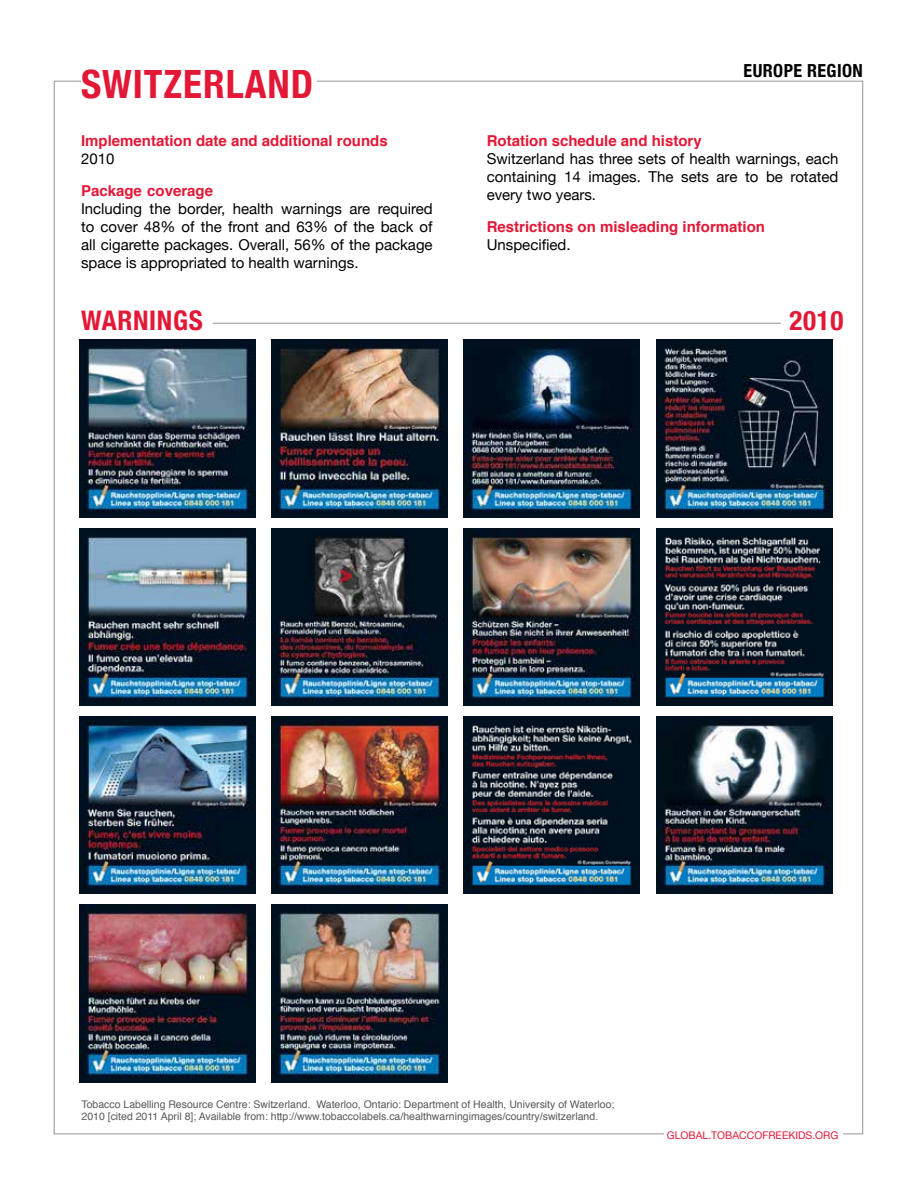
<style>
.page{position:relative;width:918px;height:1188px;background:#fff}
.page>*{position:absolute;margin:0;border:0;box-sizing:border-box;transform-origin:0 0}
.t1{font:700 condensed 39px "Helvetica Neue";letter-spacing:.025em;color:#e31837}
.t2{font:700 condensed 27px "Helvetica Neue";letter-spacing:.025em;color:#e31837}
.t3{font:700 condensed 18px "Helvetica Neue";letter-spacing:.025em;color:#000}
.t4{font:15px/18px "Helvetica Neue";color:#000;text-align:justify}
.t5{font:700 15px "Helvetica";color:#e31837}
.t6{font:10.5px/12px "Helvetica";color:#58595b}
.t7{font:10.5px "Helvetica Neue";color:#e31837}
</style>
<div class="page">
<hr style="left:213px;top:323px;width:568px;height:1px;background:#939598">
<img style="left:79px;top:528px;width:177px;height:178px">
<img style="left:271px;top:528px;width:177px;height:178px">
<img style="left:657px;top:716px;width:176px;height:178px">
<img style="left:463px;top:528px;width:176px;height:178px">
<img style="left:79px;top:716px;width:177px;height:178px">
<img style="left:271px;top:716px;width:177px;height:178px">
<img style="left:79px;top:905px;width:177px;height:177px">
<img style="left:271px;top:905px;width:177px;height:177px">
<img style="left:79px;top:340px;width:177px;height:177px">
<img style="left:271px;top:340px;width:177px;height:177px">
<img style="left:463px;top:716px;width:176px;height:178px">
<img style="left:463px;top:340px;width:176px;height:177px">
<img style="left:657px;top:528px;width:176px;height:178px">
<img style="left:657px;top:340px;width:176px;height:177px">
<h1 class="t1" style="left:81px;top:52px;width:234px">SWITZERLAND</h1>
<p class="t3" style="left:744px;top:56px;width:73px">EUROPE REGI</p>
<p class="t3" style="left:842px;top:56px;width:20px">ON</p>
<p class="t5" style="left:81px;top:129px;width:308px">Implementation date and additional rounds</p>
<p class="t4" style="left:81px;top:149px;width:35px">2010</p>
<p class="t5" style="left:81px;top:178px;width:134px">Package coverage</p>
<p class="t4" style="left:81px;top:198px;width:353px">Including the border, health warnings are required to cover 48% of the front and 63% of the back of all cigarette packages. Overall, 56% of the package space is appropriated to health warnings.</p>
<h2 class="t2" style="left:81px;top:298px;width:123px">WARNINGS</h2>
<p class="t5" style="left:487px;top:129px;width:217px">Rotation schedule and history</p>
<p class="t4" style="left:487px;top:149px;width:353px">Switzerland has three sets of health warnings, each containing 14 images. The sets are to be rotated every two years.</p>
<p class="t5" style="left:487px;top:214px;width:280px">Restrictions on misleading information</p>
<p class="t4" style="left:487px;top:234px;width:85px">Unspecified.</p>
<h2 class="t2" style="left:790px;top:298px;width:55px">2010</h2>
<p class="t6" style="left:82px;top:1098px;width:534px">Tobacco Labelling Resource Centre: Switzerland. Waterloo, Ontario: Department of Health, University of Waterloo;<br>2010 [cited 2011 April 8]; Available from: http://www.tobaccolabels.ca/healthwarningimages/country/switzerland.</p>
<p class="t7" style="left:667px;top:1126px;width:173px">global.tobaccofreekids.org</p>
</div>
